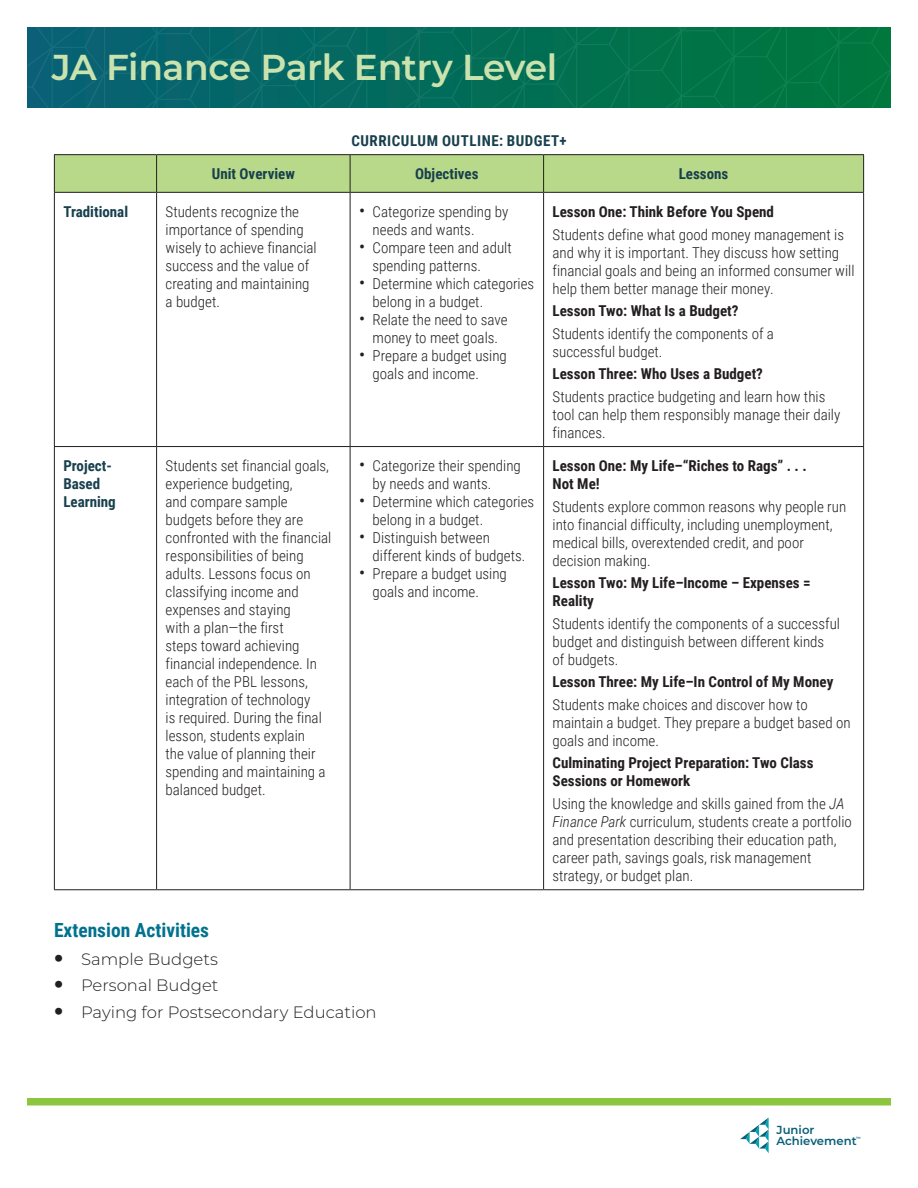
<style>
.page{position:relative;width:918px;height:1188px;background:#fff}
.page>*{position:absolute;margin:0;border:0;box-sizing:border-box;transform-origin:0 0}
.H2_smaller{font:600 36px "Montserrat";letter-spacing:-.01em;color:#cae2ad}
.t1{font:700 19.5px "Roboto Condensed";color:#00728e}
.t2{font:300 16.5px "Montserrat";color:#231f20}
.table_body{font:300 15px/18px "Roboto Condensed";color:#231f20}
.table_body-2{font:700 15px/18px "Roboto Condensed";color:#231f20}
.table_col_head_fl_le{font:700 15px/18px "Roboto Condensed";color:#18404d}
.table_col_head{font:700 15px "Roboto Condensed";color:#18404d}
.table_title{font:700 15px "Roboto Condensed";letter-spacing:.035em;color:#18404d}
.t3{font:600 11.7px/11.7px "Montserrat";color:#085f77}
.t4{font:600 4.5px "Montserrat";color:#085f77}
.s1{font-weight:400;font-size:18px}
.s2{font-weight:800;font-size:24px}
.s3{font-style:italic}
</style>
<div class="page">
<svg style="left:740px;top:1118px;width:29px;height:35px"></svg>
<svg style="left:27px;top:27px;width:864px;height:81px;background:#046d59"></svg>
<div style="left:27px;top:1098px;width:864px;height:8px;background:#8cc63e"></div>
<div style="left:55px;top:155px;width:808px;height:37px;background:#b8d989"></div>
<hr style="left:54px;top:446px;width:103px;height:1px;background:#231f20">
<hr style="left:54px;top:889px;width:103px;height:1px;background:#231f20">
<hr style="left:157px;top:446px;width:193px;height:1px;background:#231f20">
<hr style="left:157px;top:889px;width:193px;height:1px;background:#231f20">
<hr style="left:54px;top:193px;width:1px;height:253px;background:#231f20">
<hr style="left:156px;top:193px;width:1px;height:253px;background:#231f20">
<hr style="left:54px;top:447px;width:1px;height:442px;background:#231f20">
<hr style="left:156px;top:447px;width:1px;height:442px;background:#231f20">
<hr style="left:350px;top:193px;width:1px;height:253px;background:#231f20">
<hr style="left:543px;top:193px;width:1px;height:253px;background:#231f20">
<hr style="left:863px;top:193px;width:1px;height:253px;background:#231f20">
<hr style="left:350px;top:446px;width:194px;height:1px;background:#231f20">
<hr style="left:350px;top:447px;width:1px;height:442px;background:#231f20">
<hr style="left:544px;top:446px;width:320px;height:1px;background:#231f20">
<hr style="left:543px;top:447px;width:1px;height:442px;background:#231f20">
<hr style="left:863px;top:447px;width:1px;height:442px;background:#231f20">
<hr style="left:350px;top:889px;width:194px;height:1px;background:#231f20">
<hr style="left:544px;top:889px;width:320px;height:1px;background:#231f20">
<hr style="left:54px;top:192px;width:103px;height:1px;background:#231f20">
<hr style="left:157px;top:192px;width:193px;height:1px;background:#231f20">
<hr style="left:350px;top:192px;width:194px;height:1px;background:#231f20">
<hr style="left:544px;top:192px;width:320px;height:1px;background:#231f20">
<hr style="left:54px;top:154px;width:103px;height:1px;background:#231f20">
<hr style="left:157px;top:154px;width:193px;height:1px;background:#231f20">
<hr style="left:350px;top:154px;width:194px;height:1px;background:#231f20">
<hr style="left:544px;top:154px;width:320px;height:1px;background:#231f20">
<hr style="left:54px;top:155px;width:1px;height:37px;background:#231f20">
<hr style="left:156px;top:155px;width:1px;height:37px;background:#231f20">
<hr style="left:350px;top:155px;width:1px;height:37px;background:#231f20">
<hr style="left:543px;top:155px;width:1px;height:37px;background:#231f20">
<hr style="left:863px;top:155px;width:1px;height:37px;background:#231f20">
<h2 class="H2_smaller" style="left:52px;top:42px;width:507px">JA Finance Park Entry Level</h2>
<p class="table_title" style="left:351px;top:130px;width:217px">CURRICULUM OUTLINE: BUDGET+</p>
<p class="table_col_head" style="left:212px;top:163px;width:85px">Unit Overview</p>
<p class="table_col_head" style="left:415px;top:163px;width:65px">Objectives</p>
<p class="table_col_head" style="left:679px;top:163px;width:51px">Lessons</p>
<p class="table_col_head_fl_le" style="left:63px;top:202px;width:66px">Traditional</p>
<p class="table_body" style="left:166px;top:202px;width:153px">Students recognize the importance of spending wisely to achieve financial success and the value of creating and maintaining a budget.</p>
<p class="table_body" style="left:373px;top:202px;width:137px;text-indent:-14px"><span class="s1">•</span> Categorize spending by needs and wants.</p>
<p class="table_body" style="left:373px;top:238px;width:141px;text-indent:-14px"><span class="s1">•</span> Compare teen and adult spending patterns.</p>
<p class="table_body" style="left:373px;top:274px;width:163px;text-indent:-14px"><span class="s1">•</span> Determine which categories belong in a budget.</p>
<p class="table_body" style="left:359px;top:310px;width:150px;text-align:center"><span class="s1">•</span> Relate the need to save money to meet goals.</p>
<p class="table_body" style="left:373px;top:346px;width:136px;text-indent:-14px"><span class="s1">•</span> Prepare a budget using goals and income.</p>
<p class="table_col_head_fl_le" style="left:63px;top:456px;width:54px">Project-<br>Based<br>Learning</p>
<p class="table_body" style="left:166px;top:456px;width:167px">Students set financial goals, experience budgeting,<br>and compare sample budgets before they are confronted with the financial responsibilities of being adults. Lessons focus on classifying income and expenses and staying<br>with a plan—the first<br>steps toward achieving financial independence. In each of the PBL lessons, integration of technology<br>is required. During the final lesson, students explain<br>the value of planning their spending and maintaining a balanced budget.</p>
<p class="table_body" style="left:373px;top:456px;width:150px;text-indent:-14px"><span class="s1">•</span> Categorize their spending by needs and wants.</p>
<p class="table_body" style="left:373px;top:492px;width:163px;text-indent:-14px"><span class="s1">•</span> Determine which categories belong in a budget.</p>
<p class="table_body" style="left:373px;top:528px;width:154px;text-indent:-14px"><span class="s1">•</span> Distinguish between different kinds of budgets.</p>
<p class="table_body" style="left:373px;top:564px;width:136px;text-indent:-14px"><span class="s1">•</span> Prepare a budget using goals and income.</p>
<h4 class="t1" style="left:54px;top:916px;width:157px">Extension Activities</h4>
<p class="t2" style="left:54px;top:948px;width:165px"><span class="s2">•</span> Sample Budgets</p>
<p class="t2" style="left:54px;top:974px;width:166px"><span class="s2">•</span> Personal Budget</p>
<p class="t2" style="left:54px;top:1001px;width:324px"><span class="s2">•</span> Paying for Postsecondary Education</p>
<p class="table_body-2" style="left:553px;top:202px;width:223px">Lesson One: Think Before You Spend</p>
<p class="table_body" style="left:553px;top:225px;width:303px">Students define what good money management is and why it is important. They discuss how setting financial goals and being an informed consumer will help them better manage their money.</p>
<p class="table_body-2" style="left:553px;top:301px;width:188px">Lesson Two: What Is a Budget?</p>
<p class="table_body" style="left:553px;top:324px;width:223px">Students identify the components of a successful budget.</p>
<p class="table_body-2" style="left:553px;top:364px;width:212px">Lesson Three: Who Uses a Budget?</p>
<p class="table_body" style="left:553px;top:387px;width:289px">Students practice budgeting and learn how this tool can help them responsibly manage their daily finances.</p>
<p class="table_body-2" style="left:553px;top:456px;width:256px">Lesson One: My Life–“Riches to Rags” . . .<br>Not Me!</p>
<p class="table_body" style="left:553px;top:497px;width:295px">Students explore common reasons why people run into financial difficulty, including unemployment, medical bills, overextended credit, and poor decision making.</p>
<p class="table_body-2" style="left:553px;top:573px;width:260px">Lesson Two: My Life–Income – Expenses =<br>Reality</p>
<p class="table_body" style="left:553px;top:614px;width:289px">Students identify the components of a successful budget and distinguish between different kinds<br>of budgets.</p>
<p class="table_body-2" style="left:553px;top:672px;width:282px">Lesson Three: My Life–In Control of My Money</p>
<p class="table_body" style="left:553px;top:695px;width:300px">Students make choices and discover how to maintain a budget. They prepare a budget based on goals and income.</p>
<p class="table_body-2" style="left:553px;top:753px;width:262px">Culminating Project Preparation: Two Class<br>Sessions or Homework</p>
<p class="table_body" style="left:553px;top:794px;width:301px">Using the knowledge and skills gained from the <span class="s3">JA Finance Park</span> curriculum, students create a portfolio and presentation describing their education path, career path, savings goals, risk management strategy, or budget plan.</p>
<p class="t3" style="left:777px;top:1123px;width:82px">Junior<br>Achievement</p>
<p class="t4" style="left:856px;top:1135px;width:6px">™</p>
</div>
